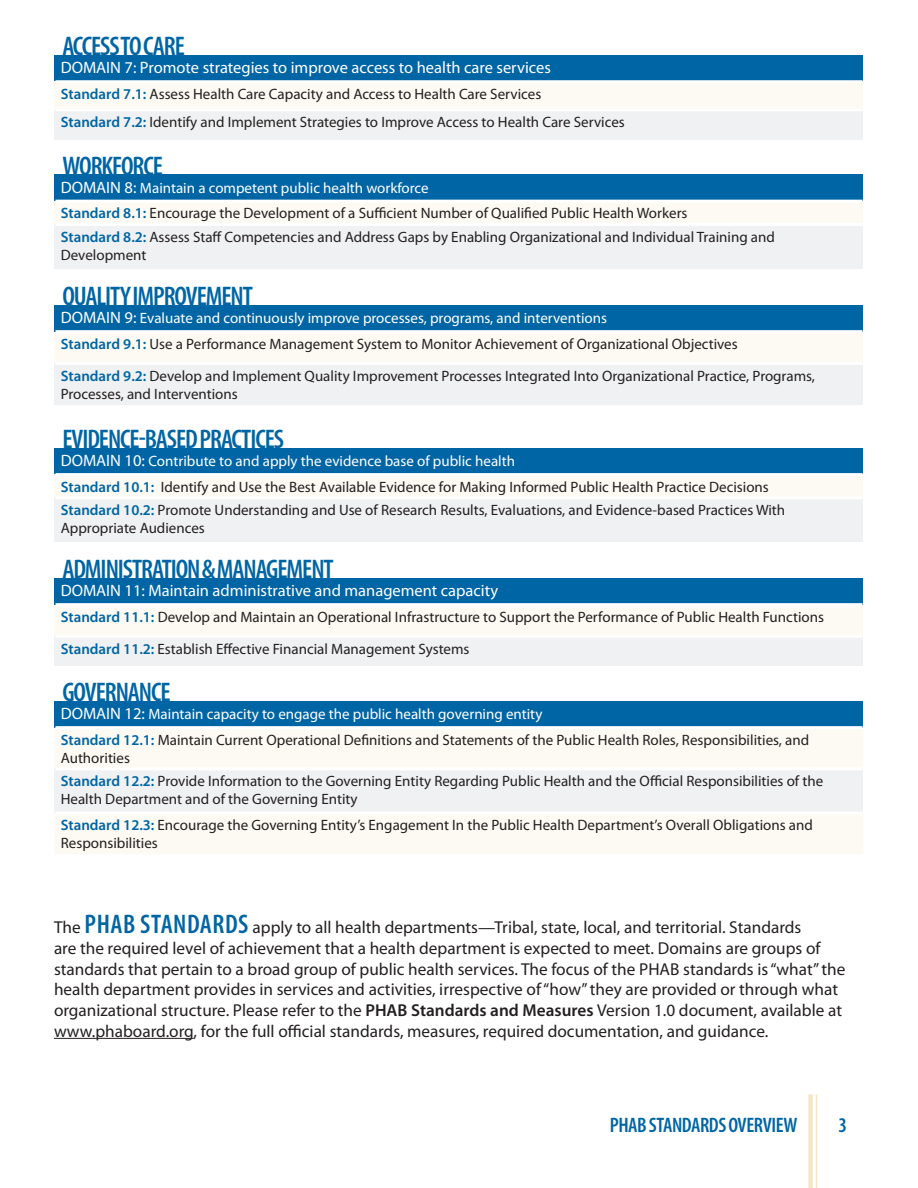
<style>
.page{position:relative;width:918px;height:1188px;background:#fff}
.page>*{position:absolute;margin:0;border:0;box-sizing:border-box;transform-origin:0 0}
.t1{font:600 condensed 27px "Myriad Pro";letter-spacing:-.04em;color:#0065a4}
.t2{font:600 condensed 21px "Myriad Pro";letter-spacing:-.02em;color:#0065a4}
.t3{font:17.25px/20.7px "Myriad Pro";color:#231f20}
.t4{font:16.5px "Myriad Pro";color:#fff}
.t5{font:15px/18px "Myriad Pro";color:#231f20}
.t6{font:15px "Myriad Pro";color:#fff}
.s1{font-weight:600;color:#0065a4}
.s2{font-size:16.5px}
.s3{font-weight:600;font-stretch:condensed;font-size:27px;color:#0065a4}
.s4{font-weight:600}
</style>
<div class="page">
<hr style="left:816px;top:1094px;width:1px;height:94px;background:#f4e7c9">
<div style="left:808px;top:1094px;width:5px;height:94px;background:#f4e7c9"></div>
<div style="left:55px;top:55px;width:808px;height:27px;background:#0065a4"></div>
<div style="left:55px;top:82px;width:808px;height:28px;background:#fcfaf3"></div>
<div style="left:55px;top:110px;width:808px;height:30px;background:#f0f1f2"></div>
<hr style="left:56px;top:80px;width:806px;height:3px;background:#fff">
<hr style="left:56px;top:108px;width:806px;height:3px;background:#fff">
<div style="left:55px;top:174px;width:808px;height:27px;background:#0065a4"></div>
<div style="left:55px;top:201px;width:808px;height:23px;background:#fcfaf3"></div>
<div style="left:55px;top:224px;width:808px;height:45px;background:#f0f1f2"></div>
<hr style="left:56px;top:200px;width:806px;height:3px;background:#fff">
<hr style="left:56px;top:223px;width:806px;height:3px;background:#fff">
<div style="left:55px;top:305px;width:808px;height:27px;background:#0065a4"></div>
<div style="left:55px;top:332px;width:808px;height:31px;background:#fcfaf3"></div>
<div style="left:55px;top:363px;width:808px;height:42px;background:#f0f1f2"></div>
<hr style="left:56px;top:330px;width:806px;height:3px;background:#fff">
<hr style="left:56px;top:362px;width:806px;height:3px;background:#fff">
<div style="left:55px;top:448px;width:808px;height:27px;background:#0065a4"></div>
<div style="left:55px;top:475px;width:808px;height:23px;background:#fcfaf3"></div>
<div style="left:55px;top:498px;width:808px;height:44px;background:#f0f1f2"></div>
<hr style="left:56px;top:473px;width:806px;height:3px;background:#fff">
<hr style="left:56px;top:496px;width:806px;height:3px;background:#fff">
<div style="left:55px;top:578px;width:808px;height:27px;background:#0065a4"></div>
<div style="left:55px;top:605px;width:808px;height:31px;background:#fcfaf3"></div>
<div style="left:55px;top:636px;width:808px;height:30px;background:#f0f1f2"></div>
<hr style="left:56px;top:603px;width:806px;height:3px;background:#fff">
<hr style="left:56px;top:635px;width:806px;height:3px;background:#fff">
<div style="left:55px;top:701px;width:808px;height:27px;background:#0065a4"></div>
<div style="left:55px;top:729px;width:808px;height:125px;background:#fcfaf3"></div>
<div style="left:55px;top:769px;width:808px;height:44px;background:#f0f1f2"></div>
<hr style="left:56px;top:726px;width:806px;height:3px;background:#fff">
<hr style="left:56px;top:767px;width:806px;height:3px;background:#fff">
<hr style="left:56px;top:812px;width:806px;height:3px;background:#fff">
<hr style="left:54px;top:1038px;width:140px;height:1px;background:#231f20">
<p class="t1" style="left:62px;top:30px;width:124px">ACCESS TO CARE</p>
<p class="t4" style="left:61px;top:58px;width:492px">DOMAIN 7: Promote strategies to improve access to health care services</p>
<p class="t5" style="left:61px;top:85px;width:482px"><span class="s1">Standard 7.1:</span> Assess Health Care Capacity and Access to Health Care Services</p>
<p class="t5" style="left:61px;top:113px;width:566px"><span class="s1">Standard 7.2:</span> Identify and Implement Strategies to Improve Access to Health Care Services</p>
<p class="t1" style="left:62px;top:149px;width:102px">WORKFORCE</p>
<p class="t6" style="left:61px;top:179px;width:370px"><span class="s2">DOMAIN 8:</span> Maintain a competent public health workforce</p>
<p class="t5" style="left:61px;top:204px;width:628px"><span class="s1">Standard 8.1:</span> Encourage the Development of a Sufficient Number of Qualified Public Health Workers</p>
<p class="t5" style="left:61px;top:227px;width:716px"><span class="s1">Standard 8.2:</span> Assess Staff Competencies and Address Gaps by Enabling Organizational and Individual Training and<br>Development</p>
<p class="t1" style="left:62px;top:280px;width:192px">QUALITY IMPROVEMENT</p>
<p class="t6" style="left:61px;top:309px;width:548px"><span class="s2">DOMAIN 9:</span> Evaluate and continuously improve processes, programs, and interventions</p>
<p class="t5" style="left:61px;top:335px;width:679px"><span class="s1">Standard 9.1:</span> Use a Performance Management System to Monitor Achievement of Organizational Objectives</p>
<p class="t5" style="left:61px;top:366px;width:756px"><span class="s1">Standard 9.2:</span> Develop and Implement Quality Improvement Processes Integrated Into Organizational Practice, Programs,<br>Processes, and Interventions</p>
<p class="t1" style="left:62px;top:423px;width:223px">EVIDENCE-BASED PRACTICES</p>
<p class="t6" style="left:61px;top:452px;width:456px"><span class="s2">DOMAIN 10:</span> Contribute to and apply the evidence base of public health</p>
<p class="t5" style="left:61px;top:478px;width:710px"><span class="s1">Standard 10.1:</span> Identify and Use the Best Available Evidence for Making Informed Public Health Practice Decisions</p>
<p class="t5" style="left:61px;top:501px;width:726px"><span class="s1">Standard 10.2:</span> Promote Understanding and Use of Research Results, Evaluations, and Evidence-based Practices With<br>Appropriate Audiences</p>
<p class="t1" style="left:62px;top:553px;width:273px">ADMINISTRATION &amp; MANAGEMENT</p>
<p class="t4" style="left:61px;top:581px;width:439px">DOMAIN 11: Maintain administrative and management capacity</p>
<p class="t5" style="left:61px;top:608px;width:765px"><span class="s1">Standard 11.1:</span> Develop and Maintain an Operational Infrastructure to Support the Performance of Public Health Functions</p>
<p class="t5" style="left:61px;top:639px;width:410px"><span class="s1">Standard 11.2:</span> Establish Effective Financial Management Systems</p>
<p class="t1" style="left:62px;top:676px;width:110px">GOVERNANCE</p>
<p class="t6" style="left:61px;top:705px;width:483px"><span class="s2">DOMAIN 12:</span> Maintain capacity to engage the public health governing entity</p>
<p class="t5" style="left:61px;top:731px;width:750px"><span class="s1">Standard 12.1:</span> Maintain Current Operational Definitions and Statements of the Public Health Roles, Responsibilities, and<br>Authorities</p>
<p class="t5" style="left:61px;top:772px;width:764px"><span class="s1">Standard 12.2:</span> Provide Information to the Governing Entity Regarding Public Health and the Official Responsibilities of the<br>Health Department and of the Governing Entity</p>
<p class="t5" style="left:61px;top:816px;width:754px"><span class="s1">Standard 12.3:</span> Encourage the Governing Entity’s Engagement In the Public Health Department’s Overall Obligations and<br>Responsibilities</p>
<p class="t3" style="left:54px;top:917px;width:793px">The <span class="s3">PHAB STANDARDS</span> apply to all health departments—Tribal, state, local, and territorial. Standards<br>are the required level of achievement that a health department is expected to meet. Domains are groups of standards that pertain to a broad group of public health services. The focus of the PHAB standards is “what” the health department provides in services and activities, irrespective of “how” they are provided or through what organizational structure. Please refer to the <span class="s4">PHAB Standards and Measures</span> Version 1.0 document, available at www.phaboard.org, for the full official standards, measures, required documentation, and guidance.</p>
<p class="t2" style="left:610px;top:1112px;width:189px">PHAB STANDARDS OVERVIEW</p>
<p class="t2" style="left:838px;top:1112px;width:10px">3</p>
</div>
